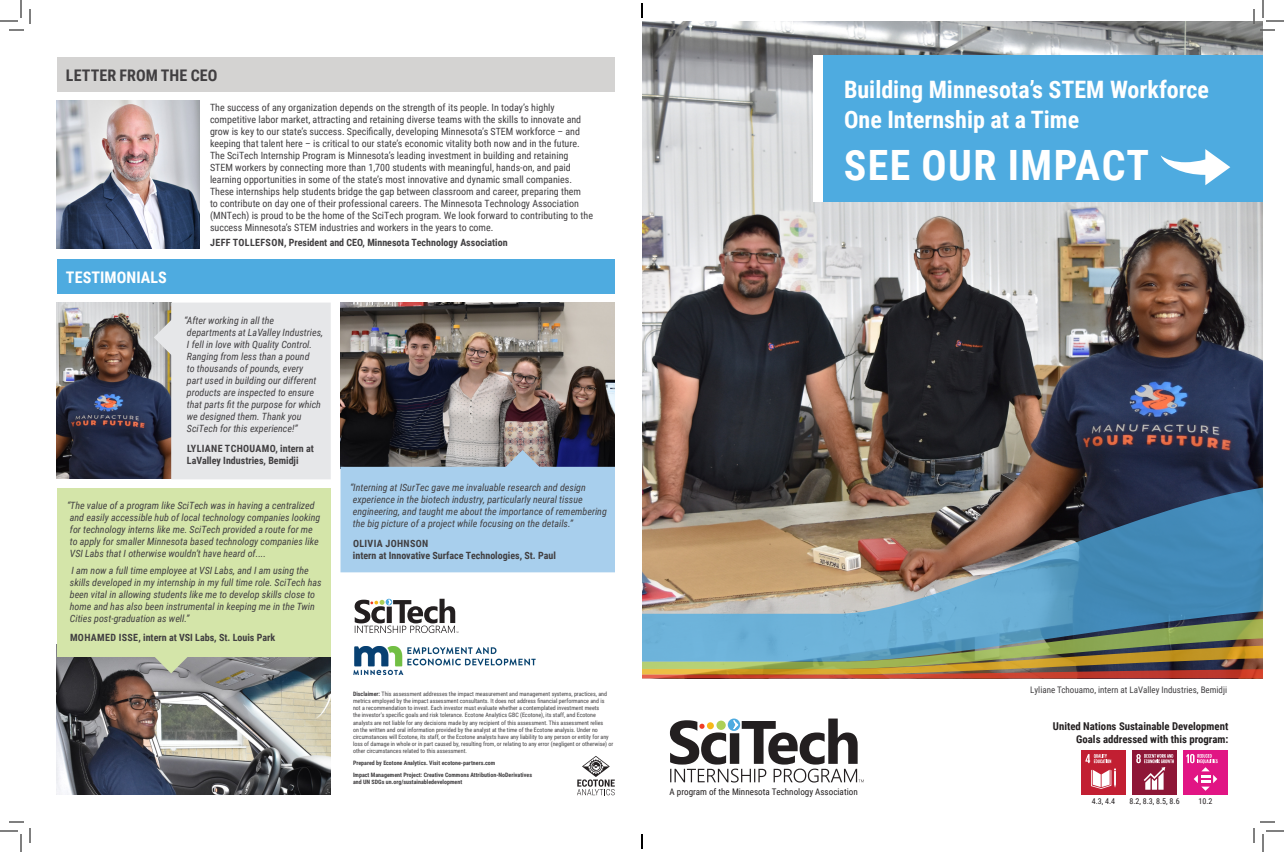
<style>
.page{position:relative;width:1284px;height:852px;background:#fff}
.page>*{position:absolute;margin:0;border:0;box-sizing:border-box;transform-origin:0 0}
.t1{font:700 41.8px "Roboto Condensed";letter-spacing:.035em;color:#fff}
.t2{font:700 24px "Roboto Condensed";color:#fff}
.t3{font:700 16px "Roboto Condensed";letter-spacing:.005em;color:#413f41}
.t4{font:700 16px "Roboto Condensed";letter-spacing:.005em;color:#fff}
.t5{font:700 10.8px/12.9px "Roboto Condensed";color:#231f20;text-align:right}
.t6{font:italic 10px/12px "Roboto Condensed";color:#413f41}
.t7{font:10px/12px "Roboto Condensed";color:#413f41}
.t8{font:700 10px/12px "Roboto Condensed";color:#413f41}
.t9{font:9.1px "Roboto Condensed";color:#231f20}
.t10{font:9px "Roboto Condensed";color:#413f41}
.t11{font:8px "Roboto Condensed";color:#231f20}
.t12{font:6px/7.2px "Roboto Condensed";color:#413f41}
.t13{font:700 6px/7.2px "Roboto Condensed";color:#413f41}
.s1{font-weight:700}
</style>
<div class="page">
<div style="left:1081px;top:750px;width:45px;height:45px;background:#c21f32"></div>
<svg style="left:1085px;top:754px;width:31px;height:35px"></svg>
<div style="left:1132px;top:750px;width:45px;height:45px;background:#8e1737"></div>
<svg style="left:1136px;top:754px;width:38px;height:36px"></svg>
<div style="left:1183px;top:750px;width:45px;height:45px;background:#e11584"></div>
<svg style="left:1186px;top:754px;width:32px;height:37px"></svg>
<svg style="left:670px;top:718px;width:194px;height:65px"></svg>
<img style="left:642px;top:21px;width:621px;height:462px">
<div style="left:813px;top:56px;width:450px;height:146px;background:#4eabe0"></div>
<div style="left:813px;top:56px;width:10px;height:146px;background:#fff"></div>
<svg style="left:1161px;top:149px;width:69px;height:36px"></svg>
<img style="left:642px;top:483px;width:621px;height:134px">
<svg style="left:642px;top:617px;width:621px;height:61px;background:#7e9286"></svg>
<img style="left:57px;top:656px;width:274px;height:139px">
<div style="left:57px;top:488px;width:274px;height:168px;background:#d4e5a9"></div>
<svg style="left:153px;top:656px;width:36px;height:17px"></svg>
<img style="left:57px;top:303px;width:97px;height:176px">
<svg style="left:154px;top:303px;width:177px;height:176px;background:#dbdbdd"></svg>
<div style="left:57px;top:57px;width:558px;height:35px;background:#d4d3d2"></div>
<div style="left:57px;top:259px;width:558px;height:35px;background:#4eabe0"></div>
<svg style="left:577px;top:756px;width:38px;height:39px"></svg>
<img style="left:57px;top:101px;width:142px;height:147px">
<img style="left:353px;top:646px;width:183px;height:29px">
<svg style="left:355px;top:598px;width:104px;height:35px"></svg>
<img style="left:340px;top:303px;width:275px;height:147px">
<svg style="left:340px;top:450px;width:275px;height:122px;background:#9dbfda"></svg>
<svg style="left:0;top:0;width:31px;height:31px"></svg>
<svg style="left:0;top:821px;width:31px;height:31px"></svg>
<svg style="left:1253px;top:0;width:31px;height:31px"></svg>
<svg style="left:1253px;top:821px;width:31px;height:31px"></svg>
<svg style="left:641px;top:3px;width:2px;height:15px"></svg>
<svg style="left:641px;top:834px;width:2px;height:15px"></svg>
<p class="t3" style="left:66px;top:64px;width:153px">LETTER FROM THE CEO</p>
<p class="t7" style="left:210px;top:101px;width:385px">The success of any organization depends on the strength of its people. In today’s highly competitive labor market, attracting and retaining diverse teams with the skills to innovate and grow is key to our state’s success. Specifically, developing Minnesota’s STEM workforce – and keeping that talent here – is critical to our state’s economic vitality both now and in the future.<br>The SciTech Internship Program is Minnesota’s leading investment in building and retaining STEM workers by connecting more than 1,700 students with meaningful, hands-on, and paid learning opportunities in some of the state’s most innovative and dynamic small companies.<br>These internships help students bridge the gap between classroom and career, preparing them<br>to contribute on day one of their professional careers. The Minnesota Technology Association (MNTech) is proud to be the home of the SciTech program. We look forward to contributing to the success Minnesota’s STEM industries and workers in the years to come.</p>
<p class="t8" style="left:210px;top:236px;width:299px">JEFF TOLLEFSON, President and CEO, Minnesota Technology Association</p>
<p class="t4" style="left:66px;top:266px;width:102px">TESTIMONIALS</p>
<p class="t6" style="left:184px;top:315px;width:141px">“After working in all the departments at LaValley Industries,<br>I fell in love with Quality Control.<br>Ranging from less than a pound<br>to thousands of pounds, every<br>part used in building our different products are inspected to ensure that parts fit the purpose for which we designed them. Thank you<br>SciTech for this experience!”</p>
<p class="t8" style="left:187px;top:442px;width:128px">LYLIANE TCHOUAMO, intern at<br>LaValley Industries, Bemidji</p>
<p class="t6" style="left:67px;top:500px;width:255px">“The value of a program like SciTech was in having a centralized and easily accessible hub of local technology companies looking for technology interns like me. SciTech provided a route for me<br>to apply for smaller Minnesota based technology companies like VSI Labs that I otherwise wouldn’t have heard of....</p>
<p class="t6" style="left:70px;top:564px;width:253px">I am now a full time employee at VSI Labs, and I am using the skills developed in my internship in my full time role. SciTech has been vital in allowing students like me to develop skills close to home and has also been instrumental in keeping me in the Twin Cities post-graduation as well.”</p>
<p class="t8" style="left:70px;top:632px;width:207px">MOHAMED ISSE, intern at VSI Labs, St. Louis Park</p>
<p class="t6" style="left:350px;top:481px;width:258px">“Interning at ISurTec gave me invaluable research and design experience in the biotech industry, particularly neural tissue engineering, and taught me about the importance of remembering the big picture of a project while focusing on the details.”</p>
<p class="t8" style="left:353px;top:537px;width:205px">OLIVIA JOHNSON<br>intern at Innovative Surface Technologies, St. Paul</p>
<p class="t12" style="left:353px;top:690px;width:262px"><span class="s1">Disclaimer:</span> This assessment addresses the impact measurement and management systems, practices, and metrics employed by the impact assessment consultants. It does not address financial performance and is not a recommendation to invest. Each investor must evaluate whether a contemplated investment meets<br>the investor’s specific goals and risk tolerance. Ecotone Analytics GBC (Ecotone), its staff, and Ecotone analysts are not liable for any decisions made by any recipient of this assessment. This assessment relies<br>on the written and oral information provided by the analyst at the time of the Ecotone analysis. Under no circumstances will Ecotone, its staff, or the Ecotone analysts have any liability to any person or entity for any loss of damage in whole or in part caused by, resulting from, or relating to any error (negligent or otherwise) or other circumstances related to this assessment.</p>
<p class="t13" style="left:353px;top:759px;width:144px">Prepared by Ecotone Analytics. Visit ecotone-partners.com</p>
<p class="t13" style="left:353px;top:771px;width:181px">Impact Management Project: Creative Commons Attribution-NoDerivatives and UN SDGs un.org/sustainabledevelopment</p>
<p class="t2" style="left:844px;top:73px;width:367px">Building Minnesota’s STEM Workforce</p>
<p class="t2" style="left:844px;top:103px;width:237px">One Internship at a Time</p>
<p class="t1" style="left:844px;top:136px;width:307px">SEE OUR IMPACT</p>
<p class="t10" style="left:1030px;top:684px;width:198px">Lyliane Tchouamo, intern at LaValley Industries, Bemidji</p>
<p class="t9" style="left:670px;top:785px;width:190px">A program of the Minnesota Technology Association</p>
<p class="t5" style="left:1053px;top:720px;width:177px">United Nations Sustainable Development<br>Goals addressed with this program:</p>
<p class="t11" style="left:1092px;top:795px;width:25px">4.3, 4.4</p>
<p class="t11" style="left:1129px;top:795px;width:52px">8.2, 8.3, 8.5, 8.6</p>
<p class="t11" style="left:1199px;top:795px;width:15px">10.2</p>
</div>
